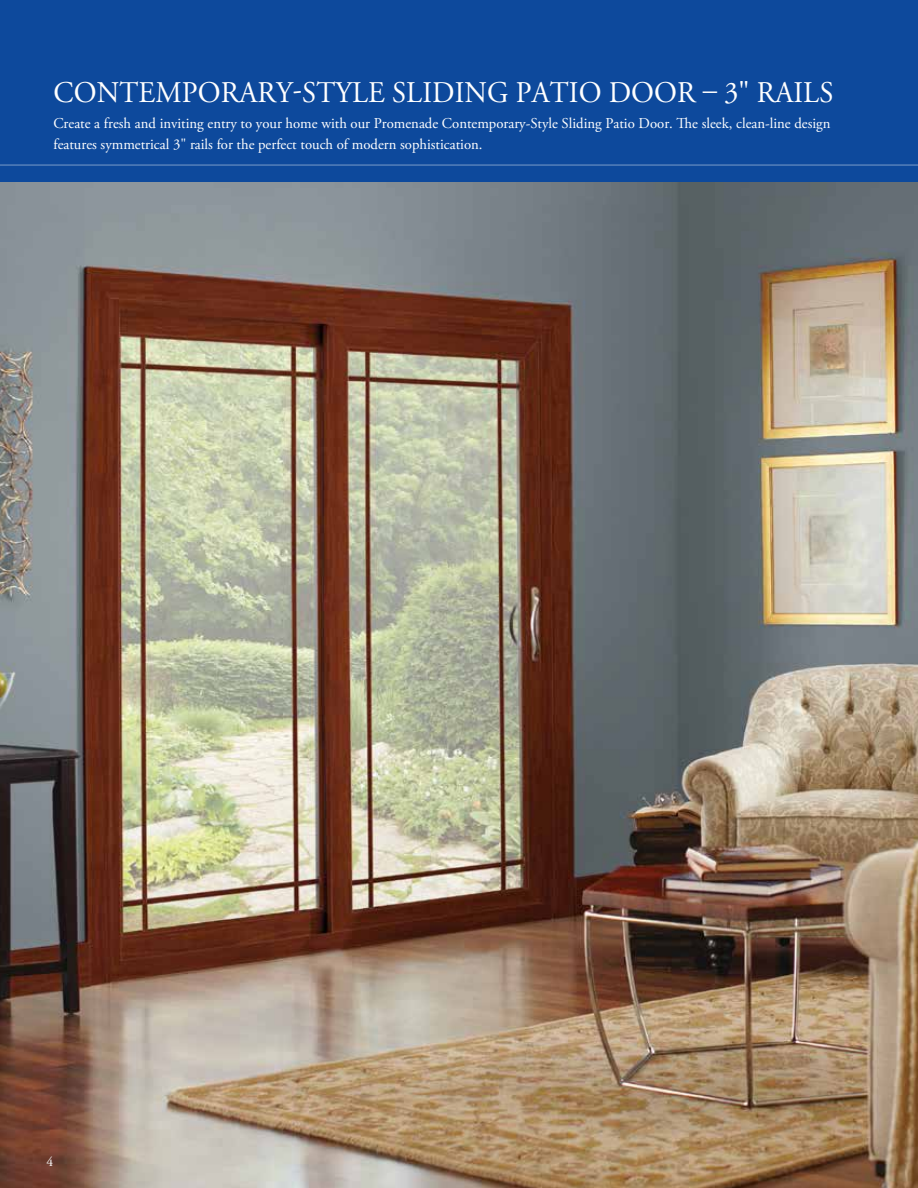
<style>
.page{position:relative;width:918px;height:1188px;background:#fff}
.page>*{position:absolute;margin:0;border:0;box-sizing:border-box;transform-origin:0 0}
.t1{font:30px "Adobe Garamond Pro";letter-spacing:.005em;color:#fff;scale:.96 1}
.t2{font:15px/21px "Adobe Garamond Pro";color:#fff}
.t3{font:13.5px "Adobe Garamond Pro";color:#fff}
</style>
<div class="page">
<img style="left:0;top:182px;width:918px;height:1006px">
<div style="left:0;top:0;width:918px;height:182px;background:#0d499c"></div>
<hr style="left:0;top:164px;width:918px;height:2px;background:#5580ba">
<h1 class="t1" style="left:54px;top:75px;width:814px">CONTEMPORARY-STYLE SLIDING PATIO DOOR – 3" RAILS</h1>
<p class="t2" style="left:53px;top:114px;width:779px">Create a fresh and inviting entry to your home with our Promenade Contemporary-Style Sliding Patio Door. The sleek, clean-line design features symmetrical 3" rails for the perfect touch of modern sophistication.</p>
<p class="t3" style="left:47px;top:1154px;width:8px">4</p>
</div>
